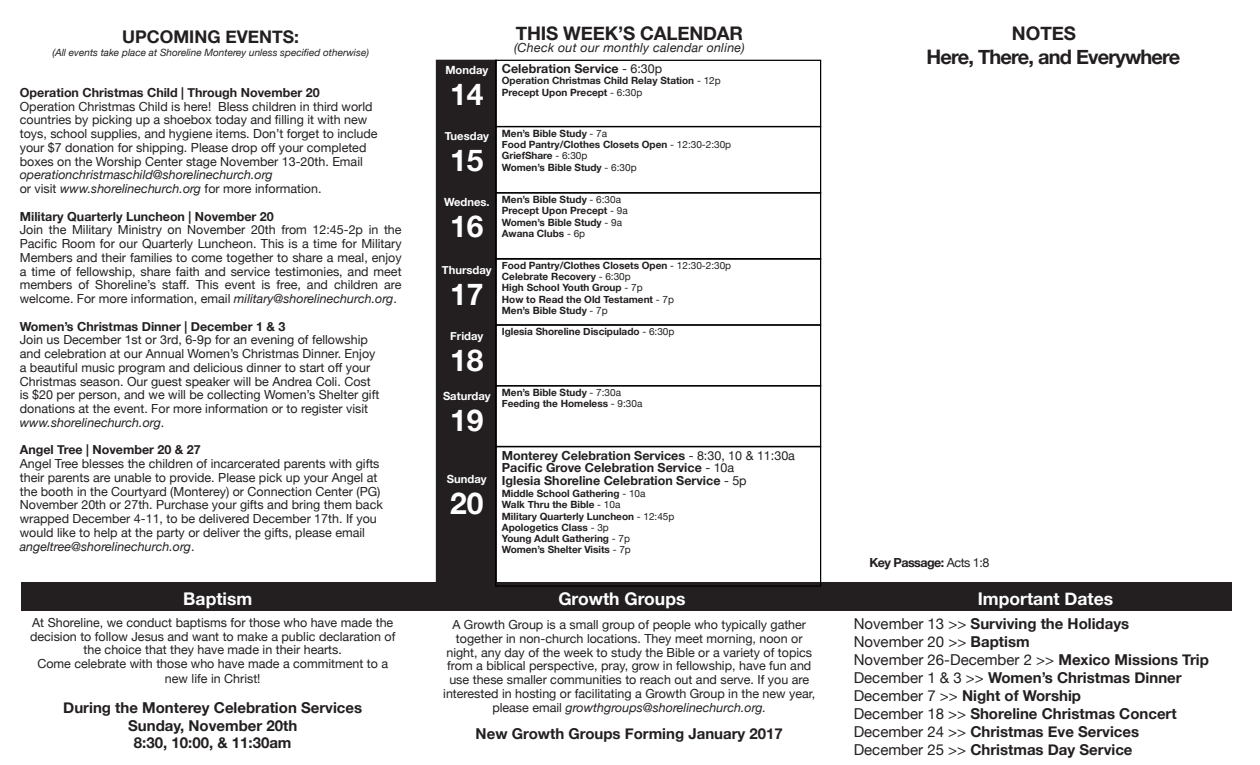
<style>
.page{position:relative;width:1260px;height:765px;background:#fff}
.page>*{position:absolute;margin:0;border:0;box-sizing:border-box;transform-origin:0 0}
.t1{font:700 30px "Helvetica Neue";color:#fff}
.t2{font:700 20px "Helvetica Neue";letter-spacing:-.04em;color:#231f20}
.t3{font:700 18.75px "Helvetica Neue";letter-spacing:-.01em;color:#231f20}
.t4{font:700 17.5px "Helvetica Neue";color:#fff}
.t5{font:700 17.5px "Helvetica Neue";color:#231f20}
.t6{font:700 15px "Helvetica Neue";color:#231f20}
.t7{font:15px "Helvetica Neue";color:#231f20}
.t8{font:12.5px/13.8px "Helvetica Neue";color:#231f20}
.t9{font:700 12.5px "Helvetica Neue";color:#231f20}
.t10{font:italic 12.5px "Helvetica Neue";letter-spacing:.02em;color:#231f20}
.t11{font:700 12.5px "Helvetica Neue";letter-spacing:-.04em;color:#231f20}
.t12{font:700 11.25px "Helvetica Neue";color:#fff}
.t13{font:700 10px "Helvetica Neue";color:#231f20}
.t14{font:italic 10px "Helvetica Neue";color:#231f20}
.s1{font-style:italic}
.s2{font-weight:400}
.s3{font-weight:700}
</style>
<div class="page">
<div style="left:436px;top:60px;width:60px;height:529px;background:#231f20"></div>
<div style="left:21px;top:583px;width:1211px;height:28px;background:#231f20"></div>
<div style="left:495px;top:60px;width:326px;height:67px;border:1px solid #000"></div>
<div style="left:495px;top:126px;width:326px;height:67px;border:1px solid #000"></div>
<div style="left:495px;top:192px;width:326px;height:68px;border:1px solid #000"></div>
<div style="left:495px;top:446px;width:326px;height:141px;border:1px solid #000"></div>
<div style="left:495px;top:258px;width:326px;height:67px;border:1px solid #000"></div>
<div style="left:495px;top:325px;width:326px;height:61px;border:1px solid #000"></div>
<div style="left:495px;top:385px;width:326px;height:62px;border:1px solid #000"></div>
<p class="t5" style="left:122px;top:23px;width:178px">UPCOMING EVENTS:</p>
<p class="t14" style="left:52px;top:45px;width:318px">(All events take place at Shoreline Monterey unless specified otherwise)</p>
<p class="t9" style="left:20px;top:83px;width:301px">Operation Christmas Child | Through November 20</p>
<p class="t8" style="left:20px;top:100px;width:359px">Operation Christmas Child is here! Bless children in third world countries by picking up a shoebox today and filling it with new toys, school supplies, and hygiene items. Don’t forget to include your $7 donation for shipping. Please drop off your completed boxes on the Worship Center stage November 13-20th. Email <span class="s1">operationchristmaschild@shorelinechurch.org</span></p>
<p class="t8" style="left:20px;top:183px;width:303px">or visit <span class="s1">www.shorelinechurch.org</span> for more information.</p>
<p class="t9" style="left:20px;top:206px;width:255px">Military Quarterly Luncheon | November 20</p>
<p class="t8" style="left:20px;top:224px;width:383px;text-align:justify">Join the Military Ministry on November 20th from 12:45-2p in the Pacific Room for our Quarterly Luncheon. This is a time for Military Members and their families to come together to share a meal, enjoy a time of fellowship, share faith and service testimonies, and meet members of Shoreline’s staff. This event is free, and children are welcome. For more information, email <span class="s1">military@shorelinechurch.org</span>.</p>
<p class="t9" style="left:20px;top:316px;width:267px">Women’s Christmas Dinner | December 1 &amp; 3</p>
<p class="t8" style="left:20px;top:334px;width:361px">Join us December 1st or 3rd, 6-9p for an evening of fellowship and celebration at our Annual Women’s Christmas Dinner. Enjoy a beautiful music program and delicious dinner to start off your Christmas season. Our guest speaker will be Andrea Coli. Cost is $20 per person, and we will be collecting Women’s Shelter gift donations at the event. For more information or to register visit <span class="s1">www.shorelinechurch.org</span>.</p>
<p class="t9" style="left:20px;top:440px;width:183px">Angel Tree | November 20 &amp; 27</p>
<p class="t8" style="left:20px;top:458px;width:365px">Angel Tree blesses the children of incarcerated parents with gifts their parents are unable to provide. Please pick up your Angel at the booth in the Courtyard (Monterey) or Connection Center (PG)<br>November 20th or 27th. Purchase your gifts and bring them back wrapped December 4-11, to be delivered December 17th. If you would like to help at the party or deliver the gifts, please email <span class="s1">angeltree@shorelinechurch.org</span>.</p>
<p class="t12" style="left:445px;top:61px;width:44px">Monday</p>
<p class="t1" style="left:450px;top:71px;width:35px">14</p>
<p class="t12" style="left:445px;top:127px;width:46px">Tuesday</p>
<p class="t1" style="left:450px;top:137px;width:35px">15</p>
<p class="t12" style="left:444px;top:193px;width:47px">Wednes.</p>
<p class="t1" style="left:450px;top:203px;width:35px">16</p>
<p class="t12" style="left:442px;top:261px;width:51px">Thursday</p>
<p class="t1" style="left:450px;top:271px;width:35px">17</p>
<p class="t12" style="left:450px;top:327px;width:35px">Friday</p>
<p class="t1" style="left:450px;top:337px;width:35px">18</p>
<p class="t12" style="left:443px;top:387px;width:49px">Saturday</p>
<p class="t1" style="left:450px;top:397px;width:35px">19</p>
<p class="t12" style="left:447px;top:470px;width:41px">Sunday</p>
<p class="t1" style="left:450px;top:480px;width:35px">20</p>
<p class="t3" style="left:516px;top:18px;width:229px">THIS WEEK’S CALENDAR</p>
<p class="t3" style="left:1012px;top:19px;width:66px">NOTES</p>
<p class="t10" style="left:514px;top:39px;width:232px">(Check out our monthly calendar online)</p>
<p class="t9" style="left:502px;top:59px;width:162px">Celebration Service <span class="s2">- 6:30p</span></p>
<p class="t13" style="left:502px;top:73px;width:220px">Operation Christmas Child Relay Station <span class="s2">- 12p</span></p>
<p class="t13" style="left:502px;top:84px;width:142px">Precept Upon Precept <span class="s2">- 6:30p</span></p>
<p class="t13" style="left:502px;top:126px;width:107px">Men’s Bible Study <span class="s2">- 7a</span></p>
<p class="t13" style="left:502px;top:137px;width:231px">Food Pantry/Clothes Closets Open <span class="s2">- 12:30-2:30p</span></p>
<p class="t13" style="left:502px;top:148px;width:87px">GriefShare <span class="s2">- 6:30p</span></p>
<p class="t13" style="left:502px;top:159px;width:136px">Women’s Bible Study <span class="s2">- 6:30p</span></p>
<p class="t13" style="left:502px;top:192px;width:121px">Men’s Bible Study <span class="s2">- 6:30a</span></p>
<p class="t13" style="left:502px;top:203px;width:127px">Precept Upon Precept <span class="s2">- 9a</span></p>
<p class="t13" style="left:502px;top:214px;width:122px">Women’s Bible Study <span class="s2">- 9a</span></p>
<p class="t13" style="left:502px;top:226px;width:85px">Awana Clubs <span class="s2">- 6p</span></p>
<p class="t2" style="left:927px;top:42px;width:255px">Here, There, and Everywhere</p>
<p class="t13" style="left:502px;top:258px;width:231px">Food Pantry/Clothes Closets Open <span class="s2">- 12:30-2:30p</span></p>
<p class="t13" style="left:502px;top:269px;width:130px">Celebrate Recovery <span class="s2">- 6:30p</span></p>
<p class="t13" style="left:502px;top:280px;width:142px">High School Youth Group <span class="s2">- 7p</span></p>
<p class="t13" style="left:502px;top:291px;width:174px">How to Read the Old Testament <span class="s2">- 7p</span></p>
<p class="t13" style="left:502px;top:303px;width:107px">Men’s Bible Study <span class="s2">- 7p</span></p>
<p class="t13" style="left:502px;top:324px;width:174px">Iglesia Shoreline Discipulado <span class="s2">- 6:30p</span></p>
<p class="t13" style="left:502px;top:385px;width:121px">Men’s Bible Study <span class="s2">- 7:30a</span></p>
<p class="t13" style="left:502px;top:396px;width:142px">Feeding the Homeless <span class="s2">- 9:30a</span></p>
<p class="t9" style="left:502px;top:445px;width:295px">Monterey Celebration Services <span class="s2">- 8:30, 10 &amp; 11:30a</span></p>
<p class="t9" style="left:502px;top:458px;width:234px">Pacific Grove Celebration Service <span class="s2">- 10a</span></p>
<p class="t9" style="left:502px;top:470px;width:246px">Iglesia Shoreline Celebration Service <span class="s2">- 5p</span></p>
<p class="t13" style="left:502px;top:486px;width:145px">Middle School Gathering <span class="s2">- 10a</span></p>
<p class="t13" style="left:502px;top:497px;width:120px">Walk Thru the Bible <span class="s2">- 10a</span></p>
<p class="t13" style="left:502px;top:508px;width:174px">Military Quarterly Luncheon <span class="s2">- 12:45p</span></p>
<p class="t13" style="left:502px;top:519px;width:109px">Apologetics Class <span class="s2">- 3p</span></p>
<p class="t13" style="left:502px;top:531px;width:130px">Young Adult Gathering <span class="s2">- 7p</span></p>
<p class="t13" style="left:502px;top:542px;width:131px">Women’s Shelter Visits <span class="s2">- 7p</span></p>
<p class="t11" style="left:869px;top:553px;width:121px">Key Passage: <span class="s2">Acts 1:8</span></p>
<p class="t4" style="left:558px;top:585px;width:129px">Growth Groups</p>
<p class="t8" style="left:443px;top:618px;width:374px;text-align:center">A Growth Group is a small group of people who typically gather together in non-church locations. They meet morning, noon or night, any day of the week to study the Bible or a variety of topics from a biblical perspective, pray, grow in fellowship, have fun and use these smaller communities to reach out and serve. If you are interested in hosting or facilitating a Growth Group in the new year, please email <span class="s1">growthgroups@shorelinechurch.org.</span></p>
<p class="t6" style="left:476px;top:722px;width:309px">New Growth Groups Forming January 2017</p>
<p class="t4" style="left:183px;top:585px;width:70px">Baptism</p>
<p class="t4" style="left:978px;top:585px;width:137px">Important Dates</p>
<p class="t8" style="left:30px;top:616px;width:367px;text-align:center">At Shoreline, we conduct baptisms for those who have made the decision to follow Jesus and want to make a public declaration of the choice that they have made in their hearts.</p>
<p class="t8" style="left:37px;top:657px;width:352px">Come celebrate with those who have made a commitment to a</p>
<p class="t8" style="left:165px;top:672px;width:97px">new life in Christ!</p>
<p class="t6" style="left:63px;top:696px;width:300px">During the Monterey Celebration Services</p>
<p class="t6" style="left:128px;top:713px;width:171px">Sunday, November 20th</p>
<p class="t6" style="left:134px;top:731px;width:159px">8:30, 10:00, &amp; 11:30am</p>
<p class="t6" style="left:854px;top:612px;width:277px"><span class="s2">November 13 &gt;&gt;</span> Surviving the Holidays</p>
<p class="t7" style="left:854px;top:631px;width:178px">November 20 &gt;&gt; <span class="s3">Baptism</span></p>
<p class="t7" style="left:854px;top:649px;width:357px">November 26-December 2 &gt;&gt; <span class="s3">Mexico Missions Trip</span></p>
<p class="t6" style="left:854px;top:666px;width:329px"><span class="s2">December 1 &amp; 3 &gt;&gt;</span> Women’s Christmas Dinner</p>
<p class="t6" style="left:854px;top:684px;width:229px"><span class="s2">December 7 &gt;&gt;</span> Night of Worship</p>
<p class="t6" style="left:854px;top:702px;width:325px"><span class="s2">December 18 &gt;&gt;</span> Shoreline Christmas Concert</p>
<p class="t6" style="left:854px;top:720px;width:287px"><span class="s2">December 24 &gt;&gt;</span> Christmas Eve Services</p>
<p class="t6" style="left:854px;top:738px;width:280px"><span class="s2">December 25 &gt;&gt;</span> Christmas Day Service</p>
</div>
